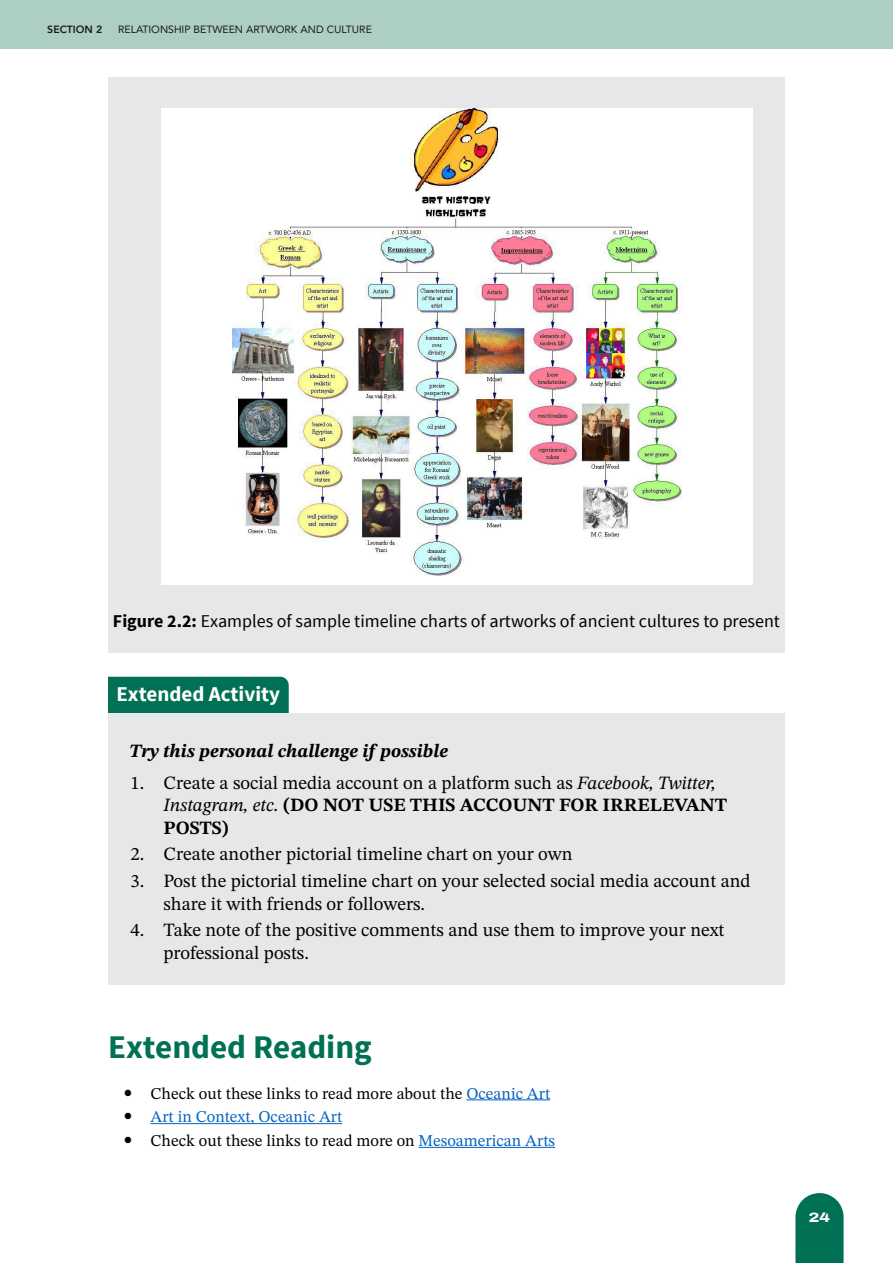
<style>
.page{position:relative;width:893px;height:1263px;background:#fff}
.page>*{position:absolute;margin:0;border:0;box-sizing:border-box;transform-origin:0 0}
.Heading_1_copy{font:700 33px "Source Sans Pro";color:#007154}
.Activity{font:700 21px "Source Sans Pro";color:#fff}
.Activity_questions_copy{font:18.75px/22.5px "STIX Two Text";color:#000}
.Activity_Body{font:italic 700 18.75px "STIX Two Text";color:#000}
.Activity_Caption{font:18px "Source Sans Pro";color:#000}
.t1{font:16.5px "STIX Two Text";color:#000}
.t2{font:16.5px "STIX Two Text";color:#0563c1}
.t3{font:800 13.5px "Archivo Expanded";color:#fff}
.t4{font:10.5px "Avenir";color:#1a1a1a}
.t5{font:800 10.5px "Avenir";color:#1a1a1a}
.s1{font-weight:700}
.s2{font-style:italic}
.s3{color:#0563c1}
</style>
<div class="page">
<div style="left:0;top:0;width:893px;height:49px;background:#adcec5"></div>
<svg style="left:795px;top:1193px;width:49px;height:70px"></svg>
<div style="left:108px;top:77px;width:677px;height:536px;background:#e6e7e8"></div>
<div style="left:108px;top:579px;width:677px;height:74px;background:#e6e7e8"></div>
<div style="left:108px;top:677px;width:181px;height:37px;background:#007154"></div>
<div style="left:108px;top:714px;width:677px;height:69px;background:#e6e7e8"></div>
<div style="left:108px;top:745px;width:677px;height:114px;background:#e6e7e8"></div>
<div style="left:108px;top:843px;width:677px;height:92px;background:#e6e7e8"></div>
<div style="left:108px;top:892px;width:677px;height:92px;background:#e6e7e8"></div>
<hr style="left:466px;top:1099px;width:84px;height:1px;background:#0563c1">
<hr style="left:151px;top:1123px;width:191px;height:1px;background:#0563c1">
<hr style="left:418px;top:1147px;width:137px;height:1px;background:#0563c1">
<div style="left:162px;top:108px;width:591px;height:476px;background:#fff"></div>
<img style="left:232px;top:108px;width:450px;height:468px">
<p class="t5" style="left:47px;top:21px;width:57px">SECTION 2</p>
<p class="t4" style="left:118px;top:21px;width:255px">RELATIONSHIP BETWEEN ARTWORK AND CULTURE</p>
<p class="Activity_Caption" style="left:113px;top:610px;width:669px"><span class="s1">Figure 2.2:</span> Examples of sample timeline charts of artworks of ancient cultures to present</p>
<p class="Activity" style="left:117px;top:680px;width:165px">Extended Activity</p>
<p class="Activity_Body" style="left:129px;top:738px;width:320px">Try this personal challenge if possible</p>
<p class="Activity_questions_copy" style="left:164px;top:771px;width:565px;text-indent:-33px">1. Create a social media account on a platform such as <span class="s2">Facebook, Twitter,<br>Instagram, etc</span>. <span class="s1">(DO NOT USE THIS ACCOUNT FOR IRRELEVANT<br>POSTS)</span></p>
<p class="Activity_questions_copy" style="left:130px;top:843px;width:444px">2. Create another pictorial timeline chart on your own</p>
<p class="Activity_questions_copy" style="left:164px;top:869px;width:589px;text-indent:-33px">3. Post the pictorial timeline chart on your selected social media account and share it with friends or followers.</p>
<p class="Activity_questions_copy" style="left:164px;top:919px;width:562px;text-indent:-33px">4. Take note of the positive comments and use them to improve your next professional posts.</p>
<p class="Heading_1_copy" style="left:108px;top:1026px;width:265px">Extended Reading</p>
<p class="t1" style="left:151px;top:1081px;width:401px">Check out these links to read more about the <span class="s3">Oceanic Art</span></p>
<p class="t2" style="left:151px;top:1105px;width:193px">Art in Context, Oceanic Art</p>
<p class="t1" style="left:151px;top:1129px;width:406px">Check out these links to read more on <span class="s3">Mesoamerican Arts</span></p>
<p class="t3" style="left:809px;top:1207px;width:23px">24</p>
</div>
